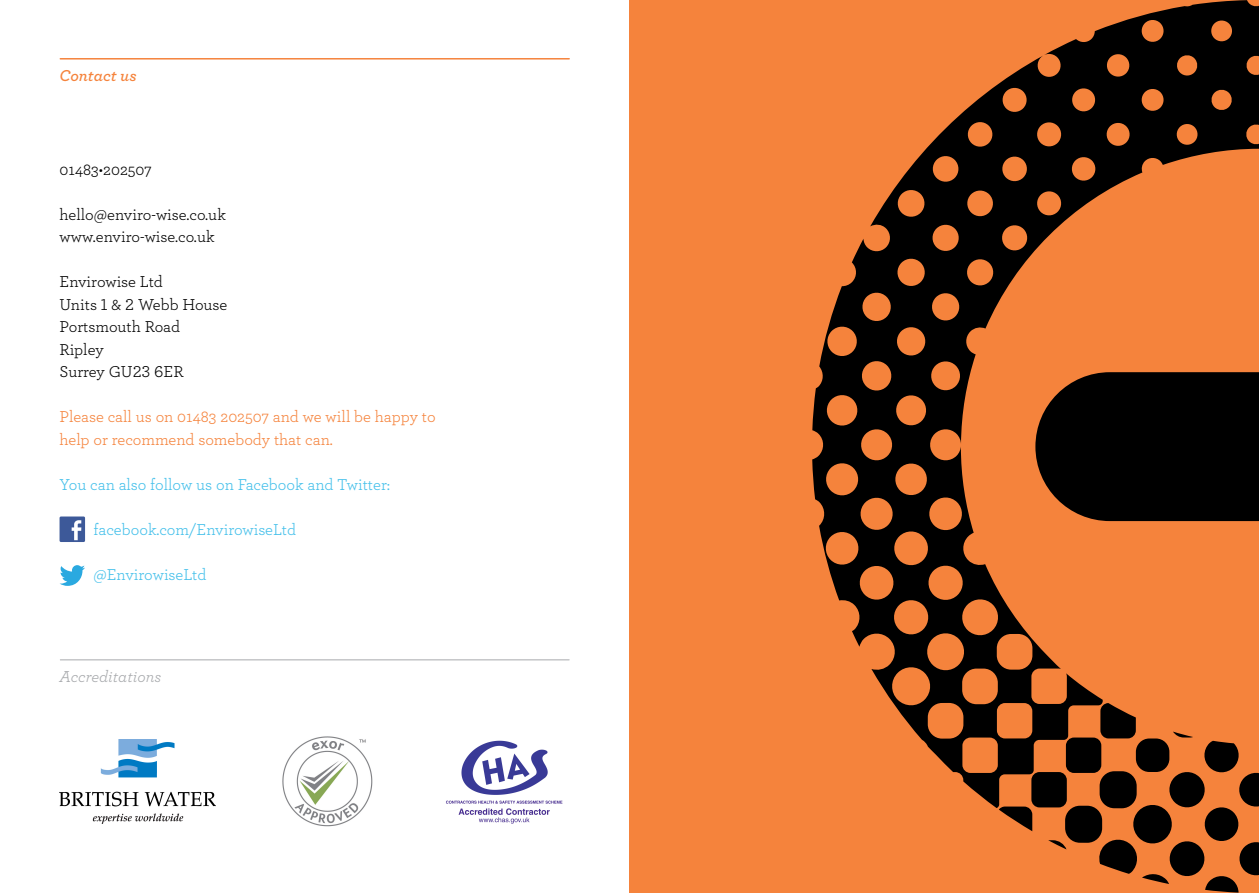
<style>
.page{position:relative;width:1259px;height:893px;background:#fff}
.page>*{position:absolute;margin:0;border:0;box-sizing:border-box;transform-origin:0 0}
.t1{font:16.5px "Archer";color:#000}
.t2{font:16.5px "Archer";color:#42bfea}
.t3{font:16.5px/22.5px "Archer";color:#f5833c}
.t4{font:italic 16.5px "Archer";color:#a7a9ac}
.t5{font:italic 600 16.5px "Archer";color:#f5833c}
</style>
<div class="page">
<div style="left:629px;top:0;width:630px;height:893px;background:#f5833c"></div>
<img style="left:446px;top:740px;width:117px;height:84px">
<img style="left:282px;top:736px;width:91px;height:91px">
<img style="left:60px;top:740px;width:155px;height:83px">
<hr style="left:60px;top:659px;width:509px;height:1px;background:#a7a9ac">
<hr style="left:60px;top:58px;width:509px;height:2px;background:#f5833c">
<svg style="left:812px;top:0;width:447px;height:893px"></svg>
<svg style="left:60px;top:565px;width:25px;height:21px"></svg>
<div style="left:60px;top:516px;width:25px;height:26px;background:#3d5999"></div>
<svg style="left:72px;top:520px;width:9px;height:20px"></svg>
<p class="t5" style="left:60px;top:63px;width:78px">Contact us</p>
<p class="t1" style="left:60px;top:158px;width:94px">01483•202507</p>
<p class="t1" style="left:60px;top:203px;width:168px">hello@enviro-wise.co.uk</p>
<p class="t1" style="left:60px;top:225px;width:156px">www.enviro-wise.co.uk</p>
<p class="t1" style="left:60px;top:270px;width:105px">Envirowise Ltd</p>
<p class="t1" style="left:60px;top:293px;width:169px">Units 1 &amp; 2 Webb House</p>
<p class="t1" style="left:60px;top:315px;width:122px">Portsmouth Road</p>
<p class="t1" style="left:60px;top:338px;width:46px">Ripley</p>
<p class="t1" style="left:60px;top:360px;width:125px">Surrey GU23 6ER</p>
<p class="t3" style="left:60px;top:405px;width:378px">Please call us on 01483 202507 and we will be happy to help or recommend somebody that can.</p>
<p class="t2" style="left:60px;top:473px;width:332px">You can also follow us on Facebook and Twitter:</p>
<p class="t2" style="left:94px;top:518px;width:204px">facebook.com/EnvirowiseLtd</p>
<p class="t2" style="left:94px;top:563px;width:114px">@EnvirowiseLtd</p>
<p class="t4" style="left:60px;top:665px;width:103px">Accreditations</p>
</div>
